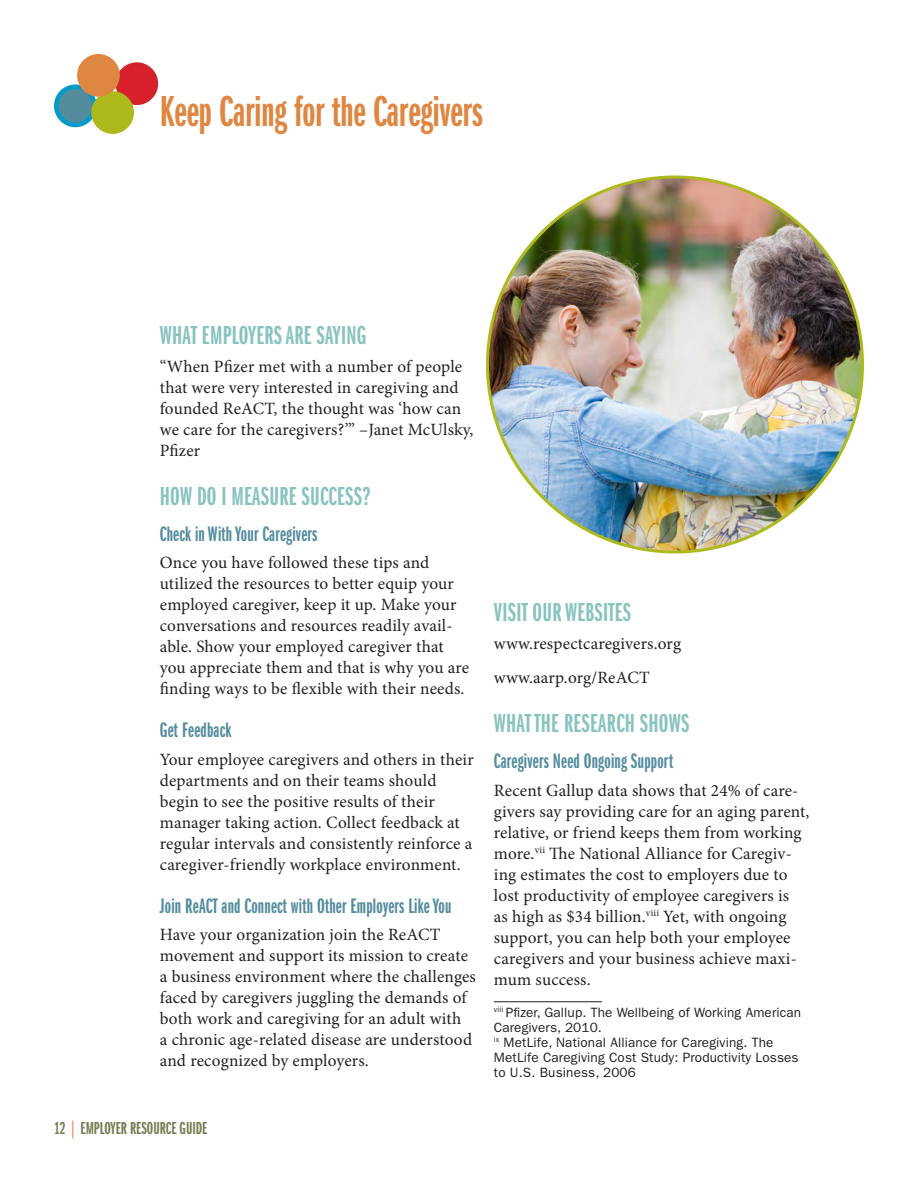
<style>
.page{position:relative;width:918px;height:1188px;background:#fff}
.page>*{position:absolute;margin:0;border:0;box-sizing:border-box;transform-origin:0 0}
.t1{font:45px "ITC Franklin Gothic Std Dm X Cp";color:#df8641}
.Super_Sub{font:27px "ITC Franklin Gothic Std Dm X Cp";letter-spacing:.01em;color:#88c3c0}
.subhead_1{font:21.75px "ITC Franklin Gothic Std Dm X Cp";letter-spacing:.01em;color:#548c9e}
.t2{font:18px "ITC Franklin Gothic Std Dm X Cp";color:#797b53}
.text{font:17.25px/21px "Minion Pro";letter-spacing:.005em;color:#231f20}
.footnote{font:13.5px/15px "ITC Franklin Gothic Std";letter-spacing:.01em;color:#231f20}
.s1{font-family:"ITC Franklin Gothic Std Bk X Cp";color:#f48465}
</style>
<div class="page">
<div style="left:118px;top:65px;width:38px;height:38px;background:#da202d;border-radius:50%"></div>
<div style="left:115px;top:62px;width:43px;height:43px;border:4px solid #d1232a;border-radius:50%"></div>
<div style="left:56px;top:87px;width:38px;height:38px;background:#548c9e;border-radius:50%"></div>
<div style="left:54px;top:85px;width:43px;height:42px;border:4px solid #009bc8;border-radius:50%"></div>
<div style="left:94px;top:93px;width:38px;height:39px;background:#aeb91c;border-radius:50%"></div>
<div style="left:91px;top:91px;width:43px;height:43px;border:4px solid #aeb91c;border-radius:50%"></div>
<div style="left:79px;top:56px;width:39px;height:38px;background:#df8641;border-radius:50%"></div>
<div style="left:77px;top:54px;width:43px;height:43px;border:4px solid #df8641;border-radius:50%"></div>
<img style="left:488px;top:177px;width:374px;height:373px">
<hr style="left:494px;top:1001px;width:108px;height:1px;background:#231f20">
<p class="t1" style="left:160px;top:87px;width:324px">Keep Caring for the Caregivers</p>
<p class="Super_Sub" style="left:160px;top:321px;width:208px">WHAT EMPLOYERS ARE SAYING</p>
<p class="text" style="left:160px;top:356px;width:315px">“When Pfizer met with a number of people that were very interested in caregiving and founded ReACT, the thought was ‘how can we care for the caregivers?’” –Janet McUlsky, Pfizer</p>
<p class="Super_Sub" style="left:160px;top:481px;width:212px">HOW DO I MEASURE SUCCESS?</p>
<p class="subhead_1" style="left:160px;top:522px;width:159px">Check in With Your Caregivers</p>
<p class="text" style="left:160px;top:552px;width:311px">Once you have followed these tips and utilized the resources to better equip your employed caregiver, keep it up. Make your conversations and resources readily avail&shy;able. Show your employed caregiver that you appreciate them and that is why you are finding ways to be flexible with their needs.</p>
<p class="subhead_1" style="left:160px;top:718px;width:73px">Get Feedback</p>
<p class="text" style="left:160px;top:749px;width:316px">Your employee caregivers and others in their departments and on their teams should begin to see the positive results of their manager taking action. Collect feedback at regular intervals and consistently reinforce a caregiver-friendly workplace environment.</p>
<p class="subhead_1" style="left:160px;top:894px;width:293px">Join ReACT and Connect with Other Employers Like You</p>
<p class="text" style="left:160px;top:924px;width:318px">Have your organization join the ReACT movement and support its mission to create a business environment where the challenges faced by caregivers juggling the demands of both work and caregiving for an adult with<br>a chronic age-related disease are understood and recognized by employers.</p>
<p class="t2" style="left:54px;top:1118px;width:155px">12 <span class="s1">|</span> EMPLOYER RESOURCE GUIDE</p>
<p class="Super_Sub" style="left:494px;top:597px;width:139px">VISIT OUR WEBSITES</p>
<p class="text" style="left:494px;top:633px;width:189px">www.respectcaregivers.org</p>
<p class="text" style="left:494px;top:667px;width:157px">www.aarp.org/ReACT</p>
<p class="Super_Sub" style="left:494px;top:708px;width:197px">WHAT THE RESEARCH SHOWS</p>
<p class="subhead_1" style="left:494px;top:749px;width:181px">Caregivers Need Ongoing Support</p>
<p class="text" style="left:494px;top:780px;width:317px">Recent Gallup data shows that 24% of care&shy;givers say providing care for an aging parent, relative, or friend keeps them from working more.<sup>vii</sup> The National Alliance for Caregiv&shy;ing estimates the cost to employers due to lost productivity of employee caregivers is<br>as high as $34 billion.<sup>viii</sup> Yet, with ongoing support, you can help both your employee caregivers and your business achieve maxi&shy;mum success.</p>
<p class="footnote" style="left:494px;top:1005px;width:309px"><sup>viii</sup> Pfizer, Gallup. The Wellbeing of Working American<br>Caregivers, 2010.</p>
<p class="footnote" style="left:494px;top:1035px;width:306px"><sup>ix</sup> MetLife, National Alliance for Caregiving. The<br>MetLife Caregiving Cost Study: Productivity Losses to U.S. Business, 2006</p>
</div>
